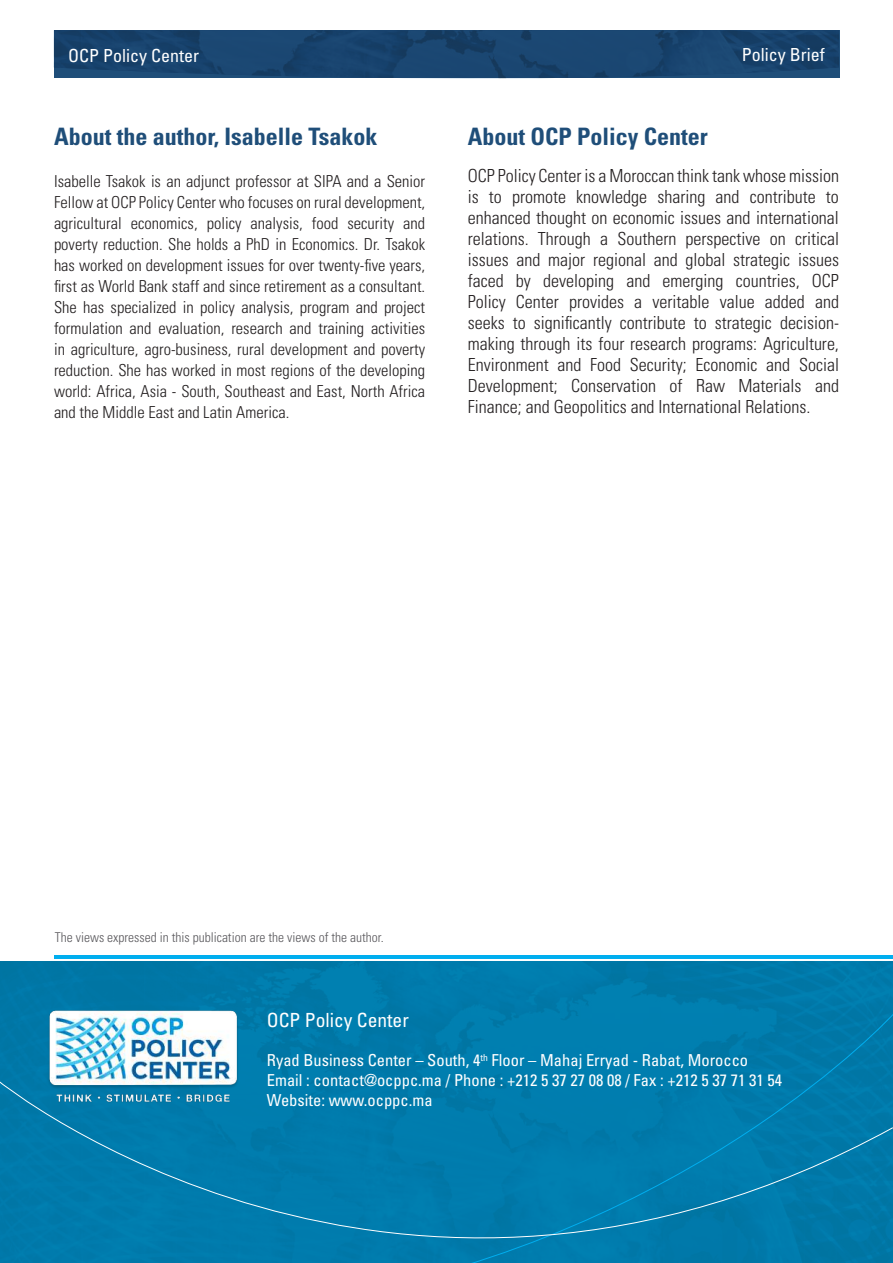
<style>
.page{position:relative;width:893px;height:1263px;background:#fff}
.page>*{position:absolute;margin:0;border:0;box-sizing:border-box;transform-origin:0 0}
.t1{font:700 condensed 24px "Univers LT Std";color:#1f4e79}
.t2{font:condensed 19.5px "Univers LT Std";color:#fff}
.t3{font:300 condensed 18px/21px "Univers LT Std";color:#231f20;text-align:justify}
.t4{font:condensed 18px "Univers LT Std";color:#fff}
.t5{font:300 condensed 16.5px/21px "Univers LT Std";color:#231f20;text-align:justify}
.t6{font:condensed 16.5px/19.8px "Univers LT Std";color:#fff}
.t7{font:300 condensed 13.5px "Univers LT Std";color:#59585c}
</style>
<div class="page">
<img style="left:54px;top:30px;width:785px;height:49px">
<div style="left:292px;top:962px;width:601px;height:119px;background:#007aac"></div>
<hr style="left:54px;top:955px;width:839px;height:4px;background:#00aeef">
<svg style="left:333px;top:1014px;width:560px;height:67px;background:#007bac"></svg>
<div style="left:0;top:1081px;width:893px;height:182px;background:#007bad"></div>
<img style="left:0;top:962px;width:292px;height:188px">
<p class="t4" style="left:68px;top:44px;width:133px">OCP Policy Center</p>
<p class="t4" style="left:742px;top:43px;width:84px">Policy Brief</p>
<h1 class="t1" style="left:54px;top:122px;width:325px">About the author, Isabelle Tsakok</h1>
<p class="t5" style="left:54px;top:171px;width:373px">Isabelle Tsakok is an adjunct professor at SIPA and a Senior Fellow at OCP Policy Center who focuses on rural development, agricultural economics, policy analysis, food security and poverty reduction. She holds a PhD in Economics. Dr. Tsakok has worked on development issues for over twenty-five years, first as World Bank staff and since retirement as a consultant.<br>She has specialized in policy analysis, program and project formulation and evaluation, research and training activities in agriculture, agro-business, rural development and poverty reduction. She has worked in most regions of the developing world: Africa, Asia - South, Southeast and East, North Africa and the Middle East and Latin America.</p>
<h1 class="t1" style="left:468px;top:122px;width:242px">About OCP Policy Center</h1>
<p class="t3" style="left:468px;top:165px;width:373px">OCP Policy Center is a Moroccan think tank whose mission is to promote knowledge sharing and contribute to enhanced thought on economic issues and international relations. Through a Southern perspective on critical issues and major regional and global strategic issues faced by developing and emerging countries, OCP Policy Center provides a veritable value added and seeks to significantly contribute to strategic decision&shy;making through its four research programs: Agriculture, Environment and Food Security; Economic and Social Development; Conservation of Raw Materials and Finance; and Geopolitics and International Relations.</p>
<p class="t7" style="left:55px;top:929px;width:330px">The views expressed in this publication are the views of the author.</p>
<p class="t2" style="left:267px;top:1007px;width:143px">OCP Policy Center</p>
<p class="t6" style="left:267px;top:1050px;width:517px">Ryad Business Center – South, 4<sup>th</sup> Floor – Mahaj Erryad - Rabat, Morocco<br>Email : contact@ocppc.ma / Phone : +212 5 37 27 08 08 / Fax : +212 5 37 71 31 54<br>Website: www.ocppc.ma</p>
</div>
